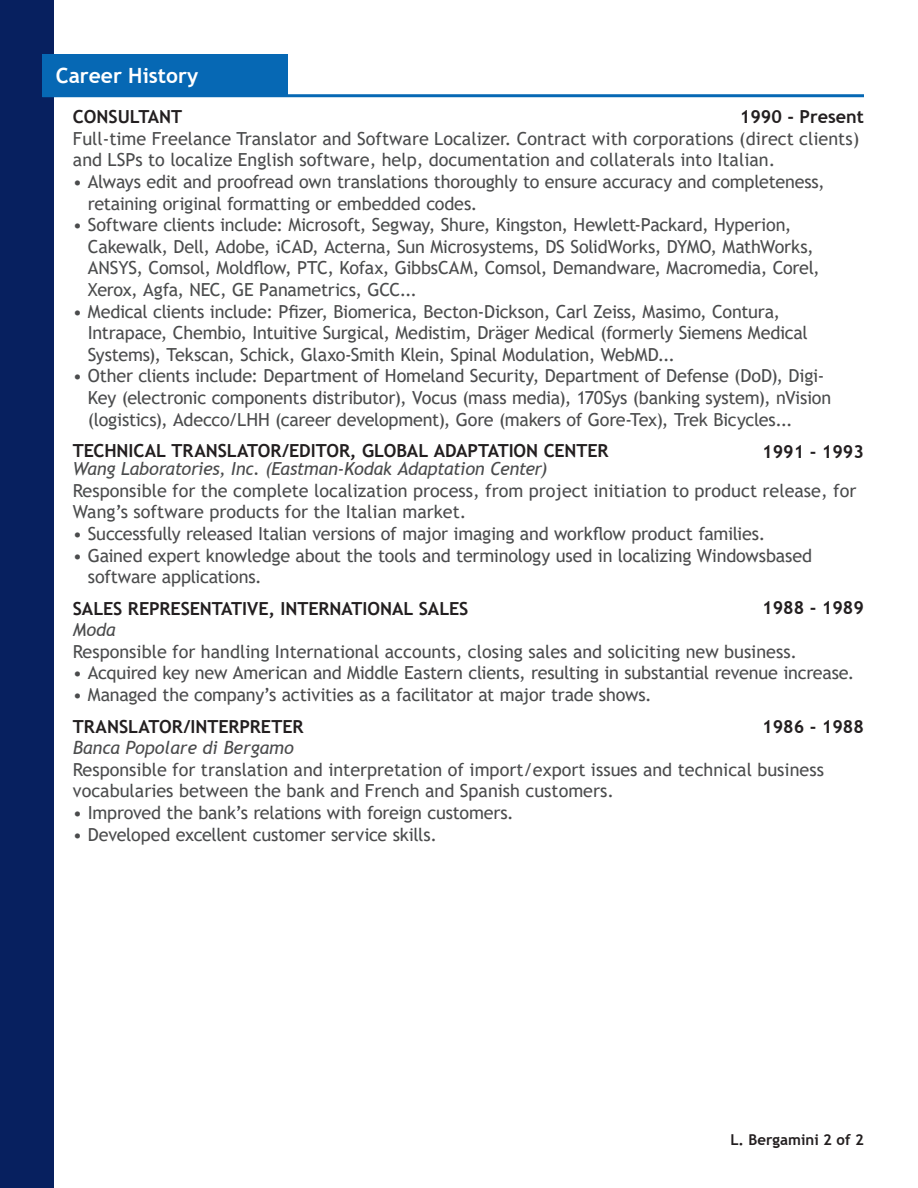
<style>
.page{position:relative;width:918px;height:1188px;background:#fff}
.page>*{position:absolute;margin:0;border:0;box-sizing:border-box;transform-origin:0 0}
.t1{font:700 21px "Trebuchet MS";color:#fff}
.t2{font:18px/21.6px "Trebuchet MS";letter-spacing:-.01em;color:#4b4c4d}
.Body{font:italic 18px/18px "Trebuchet MS";letter-spacing:-.005em;color:#4b4c4d}
.Body-2{font:700 18px "Trebuchet MS";color:#231f20}
.t3{font:700 15px "Trebuchet MS";color:#231f20}
.s1{font-weight:700;font-style:normal;color:#231f20}
</style>
<div class="page">
<div style="left:0;top:0;width:54px;height:1188px;background:#07205f"></div>
<div style="left:42px;top:54px;width:246px;height:42px;background:#0668b4"></div>
<hr style="left:42px;top:94px;width:822px;height:3px;background:#0668b4">
<p class="t1" style="left:56px;top:62px;width:144px">Career History</p>
<p class="Body-2" style="left:73px;top:106px;width:111px">CONSULTANT</p>
<p class="t2" style="left:73px;top:128px;width:788px">Full-time Freelance Translator and Software Localizer. Contract with corporations (direct clients) and LSPs to localize English software, help, documentation and collaterals into Italian.</p>
<p class="t2" style="left:88px;top:171px;width:738px;text-indent:-15px">• Always edit and proofread own translations thoroughly to ensure accuracy and completeness, retaining original formatting or embedded codes.</p>
<p class="t2" style="left:88px;top:214px;width:733px;text-indent:-15px">• Software clients include: Microsoft, Segway, Shure, Kingston, Hewlett-Packard, Hyperion, Cakewalk, Dell, Adobe, iCAD, Acterna, Sun Microsystems, DS SolidWorks, DYMO, MathWorks, ANSYS, Comsol, Moldflow, PTC, Kofax, GibbsCAM, Comsol, Demandware, Macromedia, Corel, Xerox, Agfa, NEC, GE Panametrics, GCC...</p>
<p class="t2" style="left:88px;top:300px;width:721px;text-indent:-15px">• Medical clients include: Pfizer, Biomerica, Becton-Dickson, Carl Zeiss, Masimo, Contura,<br>Intrapace, Chembio, Intuitive Surgical, Medistim, Dräger Medical (formerly Siemens Medical<br>Systems), Tekscan, Schick, Glaxo-Smith Klein, Spinal Modulation, WebMD...</p>
<p class="t2" style="left:88px;top:365px;width:745px;text-indent:-15px">• Other clients include: Department of Homeland Security, Department of Defense (DoD), Digi-<br>Key (electronic components distributor), Vocus (mass media), 170Sys (banking system), nVision (logistics), Adecco/LHH (career development), Gore (makers of Gore-Tex), Trek Bicycles...</p>
<p class="Body" style="left:73px;top:442px;width:537px"><span class="s1">TECHNICAL TRANSLATOR/EDITOR, GLOBAL ADAPTATION CENTER<br></span>Wang Laboratories, Inc. (Eastman-Kodak Adaptation Center)</p>
<p class="t2" style="left:73px;top:479px;width:785px">Responsible for the complete localization process, from project initiation to product release, for<br>Wang’s software products for the Italian market.</p>
<p class="t2" style="left:73px;top:523px;width:694px">• Successfully released Italian versions of major imaging and workflow product families.</p>
<p class="t2" style="left:88px;top:544px;width:726px;text-indent:-15px">• Gained expert knowledge about the tools and terminology used in localizing Windowsbased software applications.</p>
<p class="Body-2" style="left:73px;top:597px;width:397px">SALES REPRESENTATIVE, INTERNATIONAL SALES</p>
<p class="Body" style="left:73px;top:621px;width:44px">Moda</p>
<p class="t2" style="left:73px;top:641px;width:726px">Responsible for handling International accounts, closing sales and soliciting new business.</p>
<p class="t2" style="left:73px;top:662px;width:783px">• Acquired key new American and Middle Eastern clients, resulting in substantial revenue increase.</p>
<p class="t2" style="left:73px;top:684px;width:580px">• Managed the company’s activities as a facilitator at major trade shows.</p>
<p class="Body-2" style="left:73px;top:715px;width:232px">TRANSLATOR/INTERPRETER</p>
<p class="Body" style="left:73px;top:739px;width:222px">Banca Popolare di Bergamo</p>
<p class="t2" style="left:73px;top:758px;width:753px">Responsible for translation and interpretation of import/export issues and technical business vocabularies between the bank and French and Spanish customers.</p>
<p class="t2" style="left:73px;top:802px;width:442px">• Improved the bank’s relations with foreign customers.</p>
<p class="t2" style="left:73px;top:823px;width:366px">• Developed excellent customer service skills.</p>
<p class="Body-2" style="left:740px;top:106px;width:126px">1990 - Present</p>
<p class="Body-2" style="left:762px;top:441px;width:103px">1991 - 1993</p>
<p class="Body-2" style="left:762px;top:596px;width:103px">1988 - 1989</p>
<p class="Body-2" style="left:762px;top:715px;width:103px">1986 - 1988</p>
<p class="t3" style="left:730px;top:1130px;width:135px">L. Bergamini 2 of 2</p>
</div>
